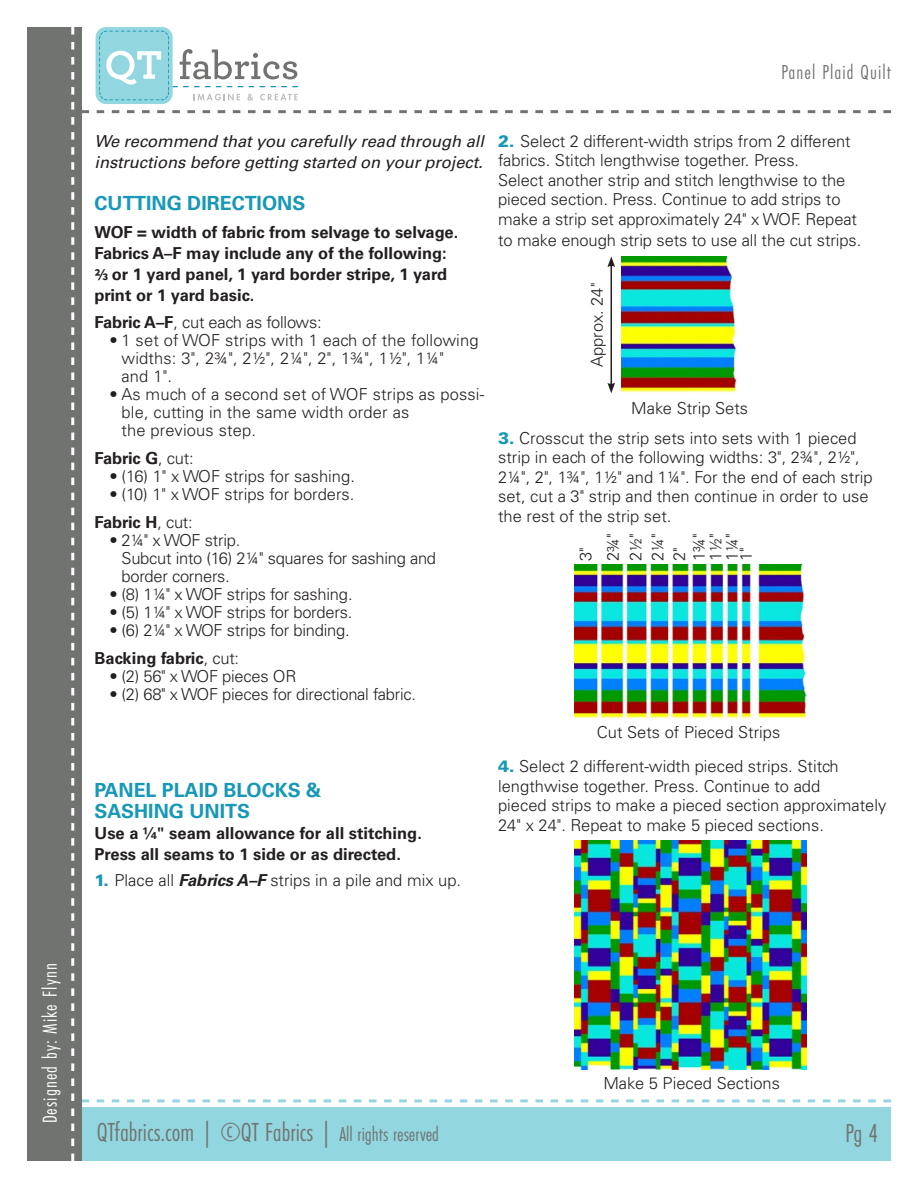
<style>
.page{position:relative;width:918px;height:1188px;background:#fff}
.page>*{position:absolute;margin:0;border:0;box-sizing:border-box;transform-origin:0 0}
.t1{font:27px "Futura PT Cond";color:#717371}
.t2{font:21px "Futura PT Cond";letter-spacing:.05em;color:#fff}
.t3{font:21px "Futura PT Cond";letter-spacing:.05em;color:#717371}
.Headers{font:700 19.5px/21px "Univers LT Std";color:#1798b6}
.Step_by_Step{font:300 16.5px/19.5px "Univers LT Std";color:#231f20}
.Headers-2{font:700 16.5px/21px "Univers LT Std";color:#231f20}
.t4{font:italic 16.5px/21px "Univers LT Std";letter-spacing:-.005em;color:#231f20}
.Fabric_Name{font:700 16.5px "Univers LT Std";color:#231f20}
.Fabric_Name-2{font:300 16.5px "Univers LT Std";letter-spacing:-.015em;color:#231f20}
.s1{font-family:"Source Sans Pro"}
.s2{font-weight:700}
.s3{font-weight:300}
.s4{font-weight:900;color:#1798b6}
.s5{font-weight:700;font-style:italic}
.s6{font-size:21px}
</style>
<div class="page">
<svg style="left:82px;top:110px;width:809px;height:3px"></svg>
<div style="left:71px;top:1107px;width:820px;height:54px;background:#92d6df"></div>
<svg style="left:82px;top:1099px;width:809px;height:3px"></svg>
<div style="left:27px;top:27px;width:55px;height:1134px;background:#717371"></div>
<svg style="left:71px;top:27px;width:3px;height:1134px"></svg>
<div style="left:96px;top:27px;width:77px;height:77px;background:#92d6df;border-radius:11px"></div>
<svg style="left:99px;top:31px;width:199px;height:70px"></svg>
<img style="left:622px;top:257px;width:115px;height:136px">
<hr style="left:611px;top:265px;width:1px;height:120px;background:#231f20">
<svg style="left:607px;top:256px;width:8px;height:11px"></svg>
<svg style="left:607px;top:383px;width:8px;height:10px"></svg>
<img style="left:574px;top:564px;width:232px;height:154px">
<img style="left:574px;top:841px;width:232px;height:228px">
<p class="t2" style="left:38px;top:1123px;width:162px;rotate:-90deg">Designed by: Mike Flynn</p>
<p class="t3" style="left:781px;top:60px;width:111px">Panel Plaid Quilt</p>
<p class="t4" style="left:94px;top:131px;width:391px">We recommend that you carefully read through all instructions before getting started on your project.</p>
<p class="Headers" style="left:94px;top:193px;width:212px">CUTTING DIRECTIONS</p>
<p class="Headers-2" style="left:94px;top:222px;width:365px">WOF = width of fabric from selvage to selvage.<br>Fabrics A–F may include any of the following: <span class="s1">⅔</span> or 1 yard panel, 1 yard border stripe, 1 yard print or 1 yard basic.</p>
<p class="Fabric_Name-2" style="left:94px;top:313px;width:229px"><span class="s2">Fabric A–F</span>, cut each as follows:</p>
<p class="Step_by_Step" style="left:122px;top:332px;width:359px;line-height:18px;text-indent:-12px">• 1 set of WOF strips with 1 each of the following widths: 3", 2¾", 2½", 2¼", 2", 1¾", 1½", 1¼"<br>and 1".</p>
<p class="Step_by_Step" style="left:122px;top:386px;width:364px;line-height:18px;text-indent:-12px">• As much of a second set of WOF strips as possi&shy;ble, cutting in the same width order as<br>the previous step.</p>
<p class="Fabric_Name" style="left:95px;top:449px;width:101px">Fabric G<span class="s3">, cut:</span></p>
<p class="Step_by_Step" style="left:110px;top:467px;width:247px">• (16) 1" x WOF strips for sashing.</p>
<p class="Step_by_Step" style="left:110px;top:485px;width:246px">• (10) 1" x WOF strips for borders.</p>
<p class="Fabric_Name" style="left:95px;top:512px;width:100px">Fabric H<span class="s3">, cut:</span></p>
<p class="Step_by_Step" style="left:122px;top:531px;width:316px;line-height:18px;text-indent:-12px">• 2¼" x WOF strip.<br>Subcut into (16) 2¼" squares for sashing and border corners.</p>
<p class="Step_by_Step" style="left:110px;top:584px;width:245px">• (8) 1¼" x WOF strips for sashing.</p>
<p class="Step_by_Step" style="left:110px;top:602px;width:244px">• (5) 1¼" x WOF strips for borders.</p>
<p class="Step_by_Step" style="left:110px;top:620px;width:242px">• (6) 2¼" x WOF strips for binding.</p>
<p class="Fabric_Name" style="left:95px;top:648px;width:146px">Backing fabric<span class="s3">, cut:</span></p>
<p class="Step_by_Step" style="left:110px;top:666px;width:188px">• (2) 56" x WOF pieces OR</p>
<p class="Step_by_Step" style="left:110px;top:684px;width:308px">• (2) 68" x WOF pieces for directional fabric.</p>
<p class="Headers" style="left:94px;top:780px;width:228px">PANEL PLAID BLOCKS &amp;<br>SASHING UNITS</p>
<p class="Headers-2" style="left:94px;top:823px;width:329px">Use a 1/4" seam allowance for all stitching.<br>Press all seams to 1 side or as directed.</p>
<p class="Step_by_Step" style="left:94px;top:871px;width:368px"><span class="s4">1.</span> Place all <span class="s5">Fabrics A–F</span> strips in a pile and mix up.</p>
<p class="Step_by_Step" style="left:498px;top:131px;width:360px"><span class="s4">2.</span> Select 2 different-width strips from 2 different fabrics. Stitch lengthwise together. Press.<br>Select another strip and stitch lengthwise to the pieced section. Press. Continue to add strips to make a strip set approximately 24" x WOF. Repeat</p>
<p class="Step_by_Step" style="left:498px;top:230px;width:365px">to make enough strip sets to use all the cut strips.</p>
<p class="Step_by_Step" style="left:587px;top:367px;width:86px;rotate:-90deg">Approx. 24"</p>
<p class="Step_by_Step" style="left:631px;top:399px;width:119px">Make Strip Sets</p>
<p class="Step_by_Step" style="left:498px;top:428px;width:376px"><span class="s4">3.</span> Crosscut the strip sets into sets with 1 pieced strip in each of the following widths: 3", 2¾", 2½", 2¼", 2", 1¾", 1½" and 1¼". For the end of each strip set, cut a 3" strip and then continue in order to use the rest of the strip set.</p>
<p class="Step_by_Step" style="left:576px;top:561px;width:15px;rotate:-90deg">3"</p>
<p class="Step_by_Step" style="left:603px;top:561px;width:29px;rotate:-90deg">2¾"</p>
<p class="Step_by_Step" style="left:626px;top:561px;width:29px;rotate:-90deg">2½"</p>
<p class="Step_by_Step" style="left:648px;top:561px;width:29px;rotate:-90deg">2¼"</p>
<p class="Step_by_Step" style="left:689px;top:561px;width:29px;rotate:-90deg">1¾"</p>
<p class="Step_by_Step" style="left:706px;top:561px;width:29px;rotate:-90deg">1½"</p>
<p class="Step_by_Step" style="left:722px;top:561px;width:29px;rotate:-90deg">1¼"</p>
<p class="Step_by_Step" style="left:670px;top:561px;width:15px;rotate:-90deg">2"</p>
<p class="Step_by_Step" style="left:736px;top:561px;width:15px;rotate:-90deg">1"</p>
<p class="Step_by_Step" style="left:597px;top:722px;width:185px">Cut Sets of Pieced Strips</p>
<p class="Step_by_Step" style="left:498px;top:757px;width:390px"><span class="s4">4.</span> Select 2 different-width pieced strips. Stitch lengthwise together. Press. Continue to add<br>pieced strips to make a pieced section approximately 24" x 24". Repeat to make 5 pieced sections.</p>
<p class="Step_by_Step" style="left:603px;top:1073px;width:178px">Make 5 Pieced Sections</p>
<h1 class="t1" style="left:97px;top:1116px;width:344px">QTfabrics.com | ©QT Fabrics | <span class="s6">All rights reserved</span></h1>
<h1 class="t1" style="left:845px;top:1117px;width:35px">Pg 4</h1>
</div>
